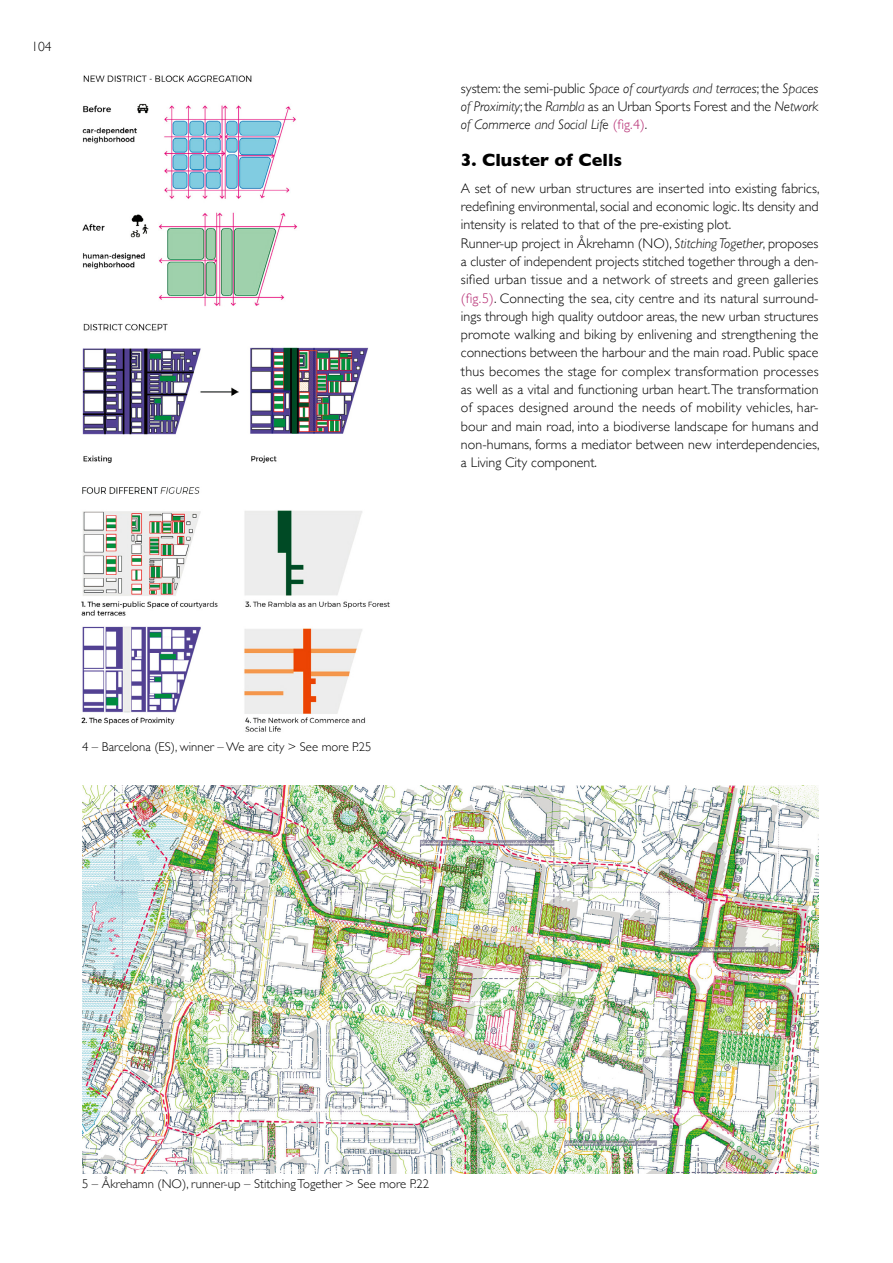
<style>
.page{position:relative;width:893px;height:1263px;background:#fff}
.page>*{position:absolute;margin:0;border:0;box-sizing:border-box;transform-origin:0 0}
.t1{font:700 18px "Gill Sans";color:#000}
.t2{font:300 13.95px/18.3px "Gill Sans";letter-spacing:.005em;color:#000}
.t3{font:italic 300 13.95px/18.3px "Gill Sans";color:#000;text-align:justify}
.t4{font:300 13.5px "Gill Sans";color:#000}
.t5{font:300 12.75px "Gill Sans";color:#000}
.s1{font-style:normal}
.s2{font-style:normal;color:#b42870}
.s3{font-style:italic}
.s4{color:#b42870}
</style>
<div class="page">
<img style="left:83px;top:786px;width:736px;height:388px">
<img style="left:83px;top:75px;width:215px;height:232px">
<img style="left:82px;top:323px;width:286px;height:140px">
<img style="left:82px;top:487px;width:118px;height:7px">
<img style="left:81px;top:510px;width:309px;height:222px">
<p class="t4" style="left:31px;top:36px;width:22px">104</p>
<p class="t3" style="left:461px;top:79px;width:359px"><span class="s1">system: the semi-public</span> Space of courtyards and terraces<span class="s1">; the</span> Spaces of Proximity<span class="s1">; the</span> Rambla <span class="s1">as an Urban Sports Forest and the</span> Network of Commerce and Social Life <span class="s2">(fig.4)</span><span class="s1">.</span></p>
<p class="t1" style="left:461px;top:146px;width:163px">3. Cluster of Cells</p>
<p class="t2" style="left:461px;top:178px;width:360px">A set of new urban structures are inserted into existing fabrics, redefining environmental, social and economic logic. Its density and intensity is related to that of the pre-existing plot.<br>Runner-up project in Åkrehamn (NO), <span class="s3">Stitching Together</span>, proposes a cluster of independent projects stitched together through a den&shy;sified urban tissue and a network of streets and green galleries <span class="s4">(fig.5)</span>. Connecting the sea, city centre and its natural surround&shy;ings through high quality outdoor areas, the new urban structures promote walking and biking by enlivening and strengthening the connections between the harbour and the main road. Public space thus becomes the stage for complex transformation processes as well as a vital and functioning urban heart. The transformation of spaces designed around the needs of mobility vehicles, har&shy;bour and main road, into a biodiverse landscape for humans and non-humans, forms a mediator between new interdependencies, a Living City component.</p>
<p class="t5" style="left:82px;top:737px;width:291px">4 – Barcelona (ES), winner – We are city &gt; See more P.25</p>
<p class="t5" style="left:82px;top:1174px;width:349px">5 – Åkrehamn (NO), runner-up – Stitching Together &gt; See more P.22</p>
</div>
